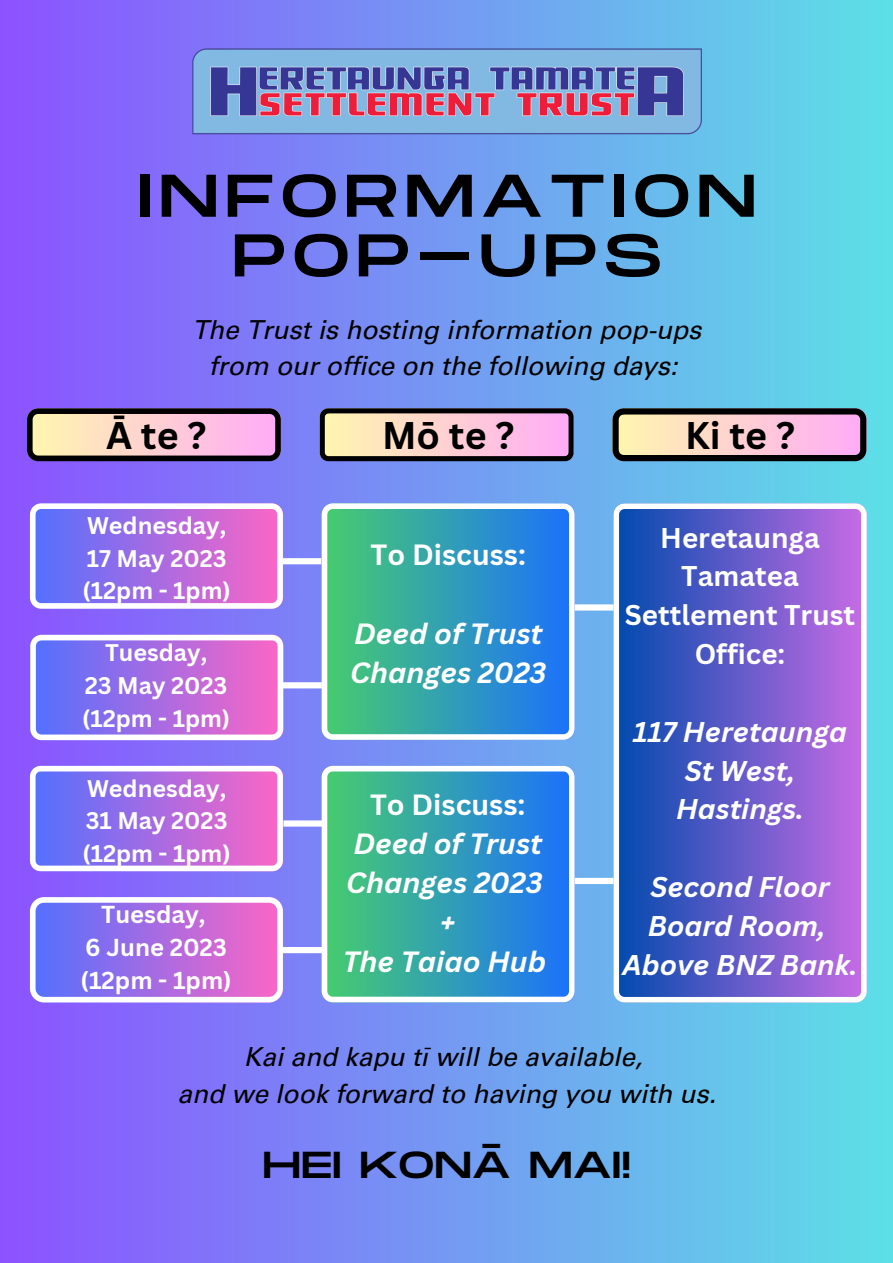
<style>
.page{position:relative;width:893px;height:1263px;background:#fff}
.page>*{position:absolute;margin:0;border:0;box-sizing:border-box;transform-origin:0 0}
.t1{font:60px "Monument Extended";letter-spacing:.1em;color:#000}
.t2{font:700 37.5px "Canva Sans";color:#000}
.t3{font:37.5px "Monument Extended";color:#000}
.t4{font:italic 700 28.5px/39.4px "Canva Sans";color:#fff}
.t5{font:700 28.5px "Canva Sans";color:#fff}
.t6{font:italic 700 27.75px/38.8px "Canva Sans";color:#fff;text-align:center}
.t7{font:700 27.75px/38.8px "Canva Sans";color:#fff;text-align:center}
.t8{font:italic 26.25px/36.6px "Univers LT Pro 55";color:#000;text-align:center}
.t9{font:700 23.85px "Canva Sans";color:#fff}
.t10{font:700 23.4px "Canva Sans";color:#fff}
</style>
<div class="page">
<div style="left:0;top:0;width:893px;height:1263px;background:linear-gradient(to right,#8c52ff,#5de0e6)"></div>
<img style="left:192px;top:49px;width:509px;height:86px">
<svg style="left:613px;top:503px;width:253px;height:499px"></svg>
<svg style="left:322px;top:503px;width:252px;height:237px"></svg>
<svg style="left:322px;top:766px;width:252px;height:236px"></svg>
<svg style="left:27px;top:408px;width:254px;height:53px"></svg>
<svg style="left:612px;top:408px;width:254px;height:53px"></svg>
<svg style="left:320px;top:408px;width:253px;height:53px"></svg>
<svg style="left:30px;top:897px;width:253px;height:105px"></svg>
<svg style="left:30px;top:503px;width:253px;height:106px"></svg>
<svg style="left:30px;top:635px;width:253px;height:105px"></svg>
<svg style="left:30px;top:766px;width:253px;height:105px"></svg>
<div style="left:283px;top:682px;width:39px;height:6px;background:#fff"></div>
<div style="left:279px;top:947px;width:46px;height:6px;background:#fff"></div>
<div style="left:283px;top:820px;width:39px;height:7px;background:#fff"></div>
<div style="left:282px;top:558px;width:39px;height:6px;background:#fff"></div>
<div style="left:575px;top:878px;width:38px;height:6px;background:#fff"></div>
<div style="left:575px;top:604px;width:38px;height:6px;background:#fff"></div>
<p class="t1" style="left:137px;top:163px;width:621px">INFORMATION</p>
<p class="t1" style="left:232px;top:222px;width:431px">POP-UPS</p>
<p class="t8" style="left:192px;top:315px;width:511px">The Trust is hosting information pop-ups from our office on the following days:</p>
<p class="t2" style="left:106px;top:409px;width:102px">Āte?</p>
<p class="t2" style="left:382px;top:409px;width:134px">Mō te ?</p>
<p class="t2" style="left:685px;top:409px;width:111px">Ki te ?</p>
<p class="t10" style="left:87px;top:509px;width:141px">Wednesday,</p>
<p class="t10" style="left:87px;top:542px;width:141px">17 May 2023</p>
<p class="t10" style="left:83px;top:574px;width:150px">(12pm - 1pm)</p>
<p class="t10" style="left:105px;top:636px;width:104px">Tuesday,</p>
<p class="t10" style="left:85px;top:669px;width:144px">23 May 2023</p>
<p class="t10" style="left:82px;top:702px;width:150px">(12pm - 1pm)</p>
<p class="t10" style="left:87px;top:771px;width:141px">Wednesday,</p>
<p class="t10" style="left:86px;top:804px;width:143px">31 May 2023</p>
<p class="t10" style="left:83px;top:837px;width:150px">(12pm - 1pm)</p>
<p class="t9" style="left:101px;top:897px;width:106px">Tuesday,</p>
<p class="t9" style="left:85px;top:930px;width:143px">6 June 2023</p>
<p class="t9" style="left:81px;top:964px;width:153px">(12pm - 1pm)</p>
<p class="t5" style="left:371px;top:534px;width:157px">To Discuss:</p>
<p class="t4" style="left:350px;top:613px;width:198px">Deed of Trust<br>Changes 2023</p>
<p class="t5" style="left:370px;top:784px;width:157px">To Discuss:</p>
<p class="t4" style="left:346px;top:823px;width:198px">Deed of Trust<br>Changes 2023</p>
<p class="t4" style="left:440px;top:902px;width:16px">+</p>
<p class="t4" style="left:343px;top:941px;width:205px">The Taiao Hub</p>
<p class="t7" style="left:625px;top:517px;width:232px">Heretaunga<br>Tamatea<br>Settlement Trust<br>Office:</p>
<p class="t6" style="left:633px;top:711px;width:215px">117 Heretaunga<br>St West,<br>Hastings.</p>
<p class="t6" style="left:648px;top:867px;width:183px;text-align:left">Second Floor<br>Board Room,</p>
<p class="t6" style="left:622px;top:944px;width:236px">Above BNZ Bank.</p>
<p class="t8" style="left:244px;top:1042px;width:400px">Kai and kapu tī will be available,</p>
<p class="t8" style="left:177px;top:1079px;width:540px">and we look forward to having you with us.</p>
<p class="t3" style="left:262px;top:1144px;width:370px">HEI KONĀ MAI!</p>
</div>
